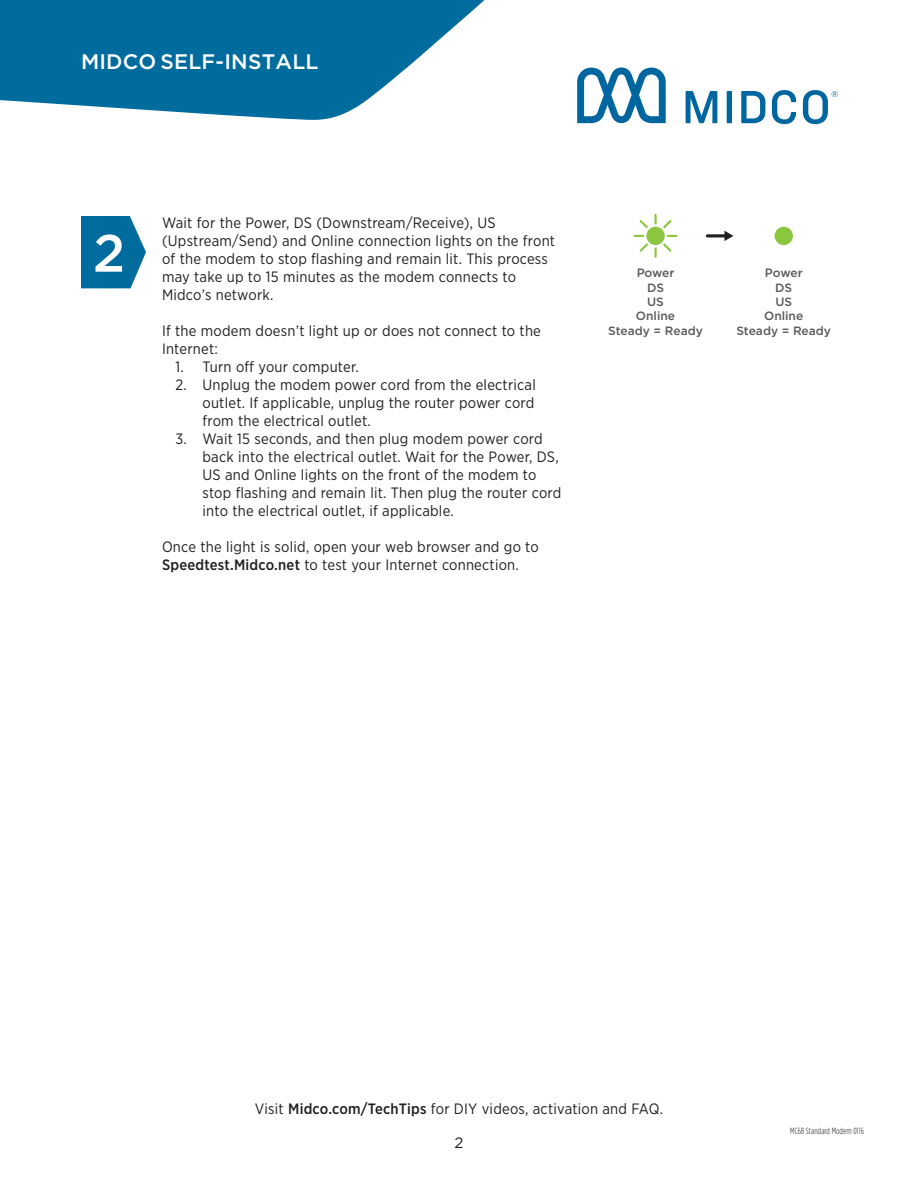
<style>
.page{position:relative;width:918px;height:1188px;background:#fff}
.page>*{position:absolute;margin:0;border:0;box-sizing:border-box;transform-origin:0 0}
.t1{font:500 52.5px "Gotham";color:#fff}
.t2{font:500 21px "Gotham";letter-spacing:.01em;color:#fff}
.t3{font:15px/18px "Gotham Narrow";letter-spacing:.015em;color:#231f20}
.t4{font:15px "Gotham";color:#231f20}
.t5{font:500 12px/14.4px "Gotham";color:#231f20;text-align:center}
.t6{font:300 9px "Gotham Condensed";letter-spacing:.015em;color:#231f20}
.s1{font-weight:500}
</style>
<div class="page">
<svg style="left:81px;top:216px;width:65px;height:72px;background:#1e7da9"></svg>
<svg style="left:0;top:0;width:485px;height:120px;fill:#006c9e"></svg>
<div style="left:727px;top:91px;width:5px;height:32px;background:#0066a0"></div>
<svg style="left:741px;top:91px;width:24px;height:32px"></svg>
<svg style="left:772px;top:90px;width:24px;height:34px"></svg>
<svg style="left:803px;top:90px;width:35px;height:34px"></svg>
<svg style="left:686px;top:91px;width:31px;height:32px"></svg>
<svg style="left:577px;top:68px;width:89px;height:55px"></svg>
<hr style="left:707px;top:234px;width:20px;height:3px;background:#231f20">
<svg style="left:724px;top:231px;width:9px;height:10px"></svg>
<div style="left:775px;top:227px;width:18px;height:18px;background:#8bc63e;border-radius:50%"></div>
<svg style="left:633px;top:214px;width:45px;height:44px"></svg>
<div style="left:644px;top:224px;width:23px;height:23px;background:#fff;border-radius:50%"></div>
<div style="left:646px;top:227px;width:19px;height:18px;background:#8bc63e;border-radius:50%"></div>
<p class="t2" style="left:81px;top:49px;width:239px">MIDCO SELF-INSTALL</p>
<p class="t1" style="left:93px;top:223px;width:34px">2</p>
<p class="t3" style="left:162px;top:213px;width:395px">Wait for the Power, DS (Downstream/Receive), US (Upstream/Send) and Online connection lights on the front of the modem to stop flashing and remain lit. This process may take up to 15 minutes as the modem connects to Midco’s network.</p>
<p class="t3" style="left:162px;top:321px;width:380px">If the modem doesn’t light up or does not connect to the<br>Internet:</p>
<p class="t3" style="left:176px;top:357px;width:185px">1. Turn off your computer.</p>
<p class="t3" style="left:202px;top:375px;width:335px;text-align:justify;text-indent:-27px">2. Unplug the modem power cord from the electrical outlet. If applicable, unplug the router power cord from the electrical outlet.</p>
<p class="t3" style="left:202px;top:429px;width:360px;text-indent:-27px">3. Wait 15 seconds, and then plug modem power cord back into the electrical outlet. Wait for the Power, DS, US and Online lights on the front of the modem to stop flashing and remain lit. Then plug the router cord into the electrical outlet, if applicable.</p>
<p class="t3" style="left:162px;top:537px;width:378px">Once the light is solid, open your web browser and go to<br><span class="s1">Speedtest.Midco.net</span> to test your Internet connection.</p>
<p class="t5" style="left:608px;top:266px;width:96px">Power<br>DS<br>US<br>Online<br>Steady = Ready</p>
<p class="t5" style="left:736px;top:266px;width:96px">Power<br>DS<br>US<br>Online<br>Steady = Ready</p>
<p class="t3" style="left:255px;top:1100px;width:410px">Visit <span class="s1">Midco.com/TechTips</span> for DIY videos, activation and FAQ.</p>
<p class="t4" style="left:455px;top:1133px;width:10px">2</p>
<p class="t6" style="left:790px;top:1126px;width:75px">MC68 Standard Modem 0116</p>
</div>
